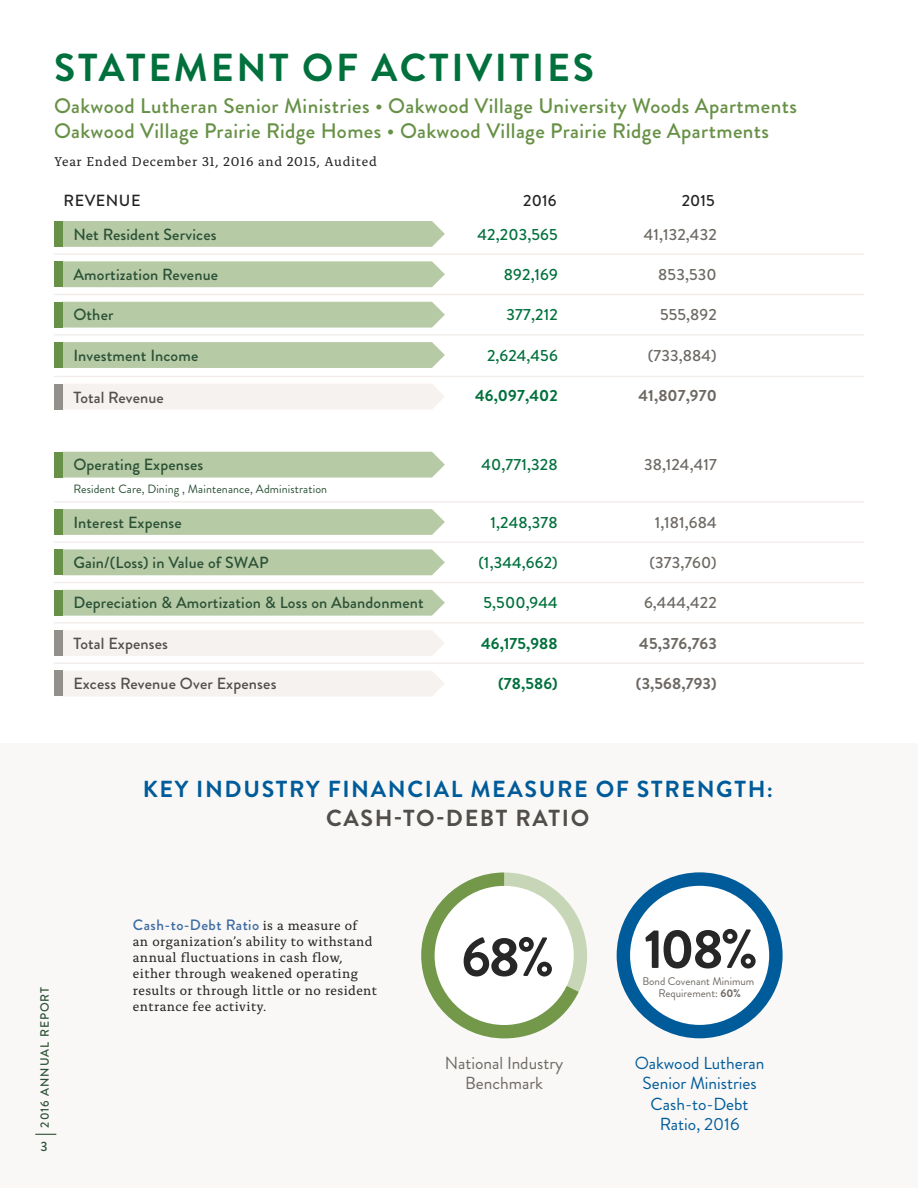
<style>
.page{position:relative;width:918px;height:1188px;background:#fff}
.page>*{position:absolute;margin:0;border:0;box-sizing:border-box;transform-origin:0 0}
.t1{font:700 55.05px "Brandon Grotesque";color:#000}
.t2{font:700 39px "Brandon Grotesque";letter-spacing:.07em;color:#00703c}
.t3{font:700 23.25px "Brandon Grotesque";letter-spacing:.07em;color:#005b9a}
.t4{font:700 23.25px "Brandon Grotesque";letter-spacing:.07em;color:#514e4b}
.t5{font:500 21px/25.7px "Brandon Grotesque";letter-spacing:.02em;color:#679146}
.t6{font:17.4px/20.2px "Brandon Grotesque";color:#005b9a;text-align:center}
.t7{font:17.4px/20.2px "Brandon Grotesque";color:#6d6863;text-align:center}
.t8{font:500 16.2px "Brandon Grotesque";letter-spacing:.01em;color:#2b5135}
.t9{font:500 16.2px "Brandon Grotesque";letter-spacing:.01em;color:#00703c}
.t10{font:500 16.2px "Brandon Grotesque";letter-spacing:.01em;color:#6d6863}
.t11{font:500 16.2px "Brandon Grotesque";letter-spacing:.01em;color:#514e4b}
.t12{font:700 16.2px "Brandon Grotesque";letter-spacing:.01em;color:#6d6863}
.t13{font:700 16.2px "Brandon Grotesque";letter-spacing:.01em;color:#00703c}
.t14{font:500 16.2px "Brandon Grotesque";letter-spacing:.02em;color:#242323}
.t15{font:500 15px "Brandon Grotesque";letter-spacing:.03em;color:#3d6ba4}
.t16{font:13.5px/16.2px "Alda OT";letter-spacing:.03em;color:#242323}
.t17{font:13.5px "Alda OT";letter-spacing:.05em;color:#242323}
.t18{font:500 13.5px "Brandon Grotesque";color:#2b5135}
.t19{font:12px "Brandon Grotesque";letter-spacing:.01em;color:#2b5135}
.t20{font:500 12px "Brandon Grotesque";letter-spacing:.08em;color:#2b5135}
.t21{font:11.1px/12.8px "Brandon Grotesque";color:#6d6863;text-align:center}
.s1{font-family:"Alda OT";font-weight:400;font-size:13.5px;color:#242323}
.s2{font-weight:700}
</style>
<div class="page">
<div style="left:62px;top:384px;width:383px;height:26px;background:#f6f2ef"></div>
<div style="left:62px;top:452px;width:383px;height:26px;background:#b6caa6"></div>
<div style="left:62px;top:342px;width:383px;height:26px;background:#b6caa6"></div>
<div style="left:62px;top:302px;width:383px;height:26px;background:#b6caa6"></div>
<div style="left:62px;top:261px;width:383px;height:26px;background:#b6caa6"></div>
<div style="left:62px;top:221px;width:383px;height:26px;background:#b6caa6"></div>
<div style="left:62px;top:509px;width:383px;height:26px;background:#b6caa6"></div>
<div style="left:62px;top:549px;width:383px;height:26px;background:#b6caa6"></div>
<hr style="left:54px;top:376px;width:810px;height:1px;background:#efe9e5">
<div style="left:54px;top:384px;width:8px;height:26px;background:#938f8b"></div>
<hr style="left:54px;top:253px;width:810px;height:2px;background:#efe9e5">
<hr style="left:54px;top:294px;width:810px;height:1px;background:#efe9e5">
<hr style="left:54px;top:334px;width:810px;height:2px;background:#efe9e5">
<div style="left:54px;top:221px;width:8px;height:26px;background:#679146"></div>
<div style="left:54px;top:261px;width:8px;height:26px;background:#679146"></div>
<div style="left:54px;top:302px;width:8px;height:26px;background:#679146"></div>
<div style="left:54px;top:342px;width:8px;height:26px;background:#679146"></div>
<div style="left:62px;top:590px;width:383px;height:26px;background:#b6caa6"></div>
<div style="left:62px;top:630px;width:382px;height:26px;background:#f6f2ef"></div>
<div style="left:62px;top:671px;width:383px;height:25px;background:#f6f2ef"></div>
<hr style="left:54px;top:501px;width:810px;height:1px;background:#efe9e5">
<hr style="left:54px;top:542px;width:810px;height:1px;background:#efe9e5">
<hr style="left:54px;top:582px;width:810px;height:1px;background:#efe9e5">
<hr style="left:54px;top:622px;width:810px;height:2px;background:#efe9e5">
<hr style="left:54px;top:663px;width:810px;height:1px;background:#efe9e5">
<div style="left:54px;top:452px;width:8px;height:26px;background:#679146"></div>
<div style="left:54px;top:509px;width:8px;height:26px;background:#679146"></div>
<div style="left:54px;top:549px;width:8px;height:26px;background:#679146"></div>
<div style="left:54px;top:590px;width:8px;height:26px;background:#679146"></div>
<div style="left:54px;top:630px;width:8px;height:26px;background:#938f8b"></div>
<div style="left:54px;top:671px;width:8px;height:25px;background:#938f8b"></div>
<div style="left:0;top:743px;width:918px;height:445px;background:#f9f8f6"></div>
<svg style="left:617px;top:872px;width:166px;height:166px"></svg>
<svg style="left:421px;top:872px;width:167px;height:166px"></svg>
<svg style="left:35px;top:1134px;width:21px;height:1px"></svg>
<h2 class="t2" style="left:54px;top:41px;width:541px">STATEMENT OF ACTIVITIES</h2>
<p class="t5" style="left:54px;top:93px;width:745px">Oakwood Lutheran Senior Ministries • Oakwood Village University Woods Apartments<br>Oakwood Village Prairie Ridge Homes • Oakwood Village Prairie Ridge Apartments</p>
<p class="t17" style="left:54px;top:156px;width:324px">Year Ended December 31, 2016 and 2015, Audited</p>
<p class="t14" style="left:64px;top:190px;width:79px">REVENUE</p>
<p class="t14" style="left:523px;top:190px;width:35px">2016</p>
<p class="t14" style="left:682px;top:190px;width:35px">2015</p>
<p class="t8" style="left:73px;top:223px;width:145px">Net Resident Services</p>
<p class="t9" style="left:478px;top:223px;width:82px">42,203,565</p>
<p class="t10" style="left:644px;top:223px;width:74px">41,132,432</p>
<p class="t9" style="left:504px;top:263px;width:55px">892,169</p>
<p class="t10" style="left:658px;top:263px;width:60px">853,530</p>
<p class="t9" style="left:506px;top:304px;width:53px">377,212</p>
<p class="t10" style="left:660px;top:304px;width:58px">555,892</p>
<p class="t9" style="left:487px;top:344px;width:72px">2,624,456</p>
<p class="t10" style="left:648px;top:344px;width:70px">(733,884)</p>
<p class="t13" style="left:475px;top:384px;width:84px">46,097,402</p>
<p class="t12" style="left:638px;top:384px;width:80px">41,807,970</p>
<p class="t8" style="left:73px;top:263px;width:146px">Amortization Revenue</p>
<p class="t8" style="left:73px;top:304px;width:42px">Other</p>
<p class="t8" style="left:73px;top:344px;width:126px">Investment Income</p>
<p class="t11" style="left:73px;top:386px;width:92px">Total Revenue</p>
<p class="t8" style="left:73px;top:454px;width:132px">Operating Expenses</p>
<p class="t19" style="left:73px;top:481px;width:255px">Resident Care, Dining , Maintenance, Administration</p>
<p class="t8" style="left:73px;top:511px;width:110px">Interest Expense</p>
<p class="t8" style="left:73px;top:551px;width:197px">Gain/(Loss) in Value of SWAP</p>
<p class="t8" style="left:73px;top:592px;width:352px">Depreciation &amp; Amortization &amp; Loss on Abandonment</p>
<p class="t11" style="left:73px;top:632px;width:96px">Total Expenses</p>
<p class="t11" style="left:73px;top:672px;width:205px">Excess Revenue Over Expenses</p>
<p class="t9" style="left:481px;top:454px;width:78px">40,771,328</p>
<p class="t10" style="left:644px;top:454px;width:74px">38,124,417</p>
<p class="t9" style="left:491px;top:511px;width:69px">1,248,378</p>
<p class="t10" style="left:655px;top:511px;width:64px">1,181,684</p>
<p class="t9" style="left:478px;top:551px;width:81px">(1,344,662)</p>
<p class="t10" style="left:649px;top:551px;width:69px">(373,760)</p>
<p class="t9" style="left:483px;top:592px;width:76px">5,500,944</p>
<p class="t10" style="left:644px;top:592px;width:74px">6,444,422</p>
<p class="t13" style="left:481px;top:632px;width:78px">46,175,988</p>
<p class="t12" style="left:639px;top:632px;width:79px">45,376,763</p>
<p class="t13" style="left:498px;top:672px;width:61px">(78,586)</p>
<p class="t12" style="left:636px;top:672px;width:82px">(3,568,793)</p>
<p class="t20" style="left:37px;top:1128px;width:142px;rotate:-90deg">2016 ANNUAL REPORT</p>
<p class="t18" style="left:41px;top:1137px;width:9px">3</p>
<h3 class="t3" style="left:143px;top:772px;width:632px">KEY INDUSTRY FINANCIAL MEASURE OF STRENGTH:</h3>
<h3 class="t4" style="left:326px;top:802px;width:265px">CASH-TO-DEBT RATIO</h3>
<p class="t15" style="left:133px;top:914px;width:226px">Cash-to-Debt Ratio <span class="s1">is a measure of</span></p>
<p class="t16" style="left:133px;top:935px;width:246px">an organization’s ability to withstand annual fluctuations in cash flow, either through weakened operating results or through little or no resident entrance fee activity.</p>
<h1 class="t1" style="left:644px;top:911px;width:115px">108%</h1>
<h1 class="t1" style="left:461px;top:919px;width:94px">68%</h1>
<p class="t21" style="left:642px;top:975px;width:113px">Bond Covenant Minimum<br>Requirement: <span class="s2">60%</span></p>
<p class="t7" style="left:445px;top:1053px;width:120px">National Industry<br>Benchmark</p>
<p class="t6" style="left:635px;top:1053px;width:131px">Oakwood Lutheran<br>Senior Ministries<br>Cash-to-Debt<br>Ratio, 2016</p>
</div>
